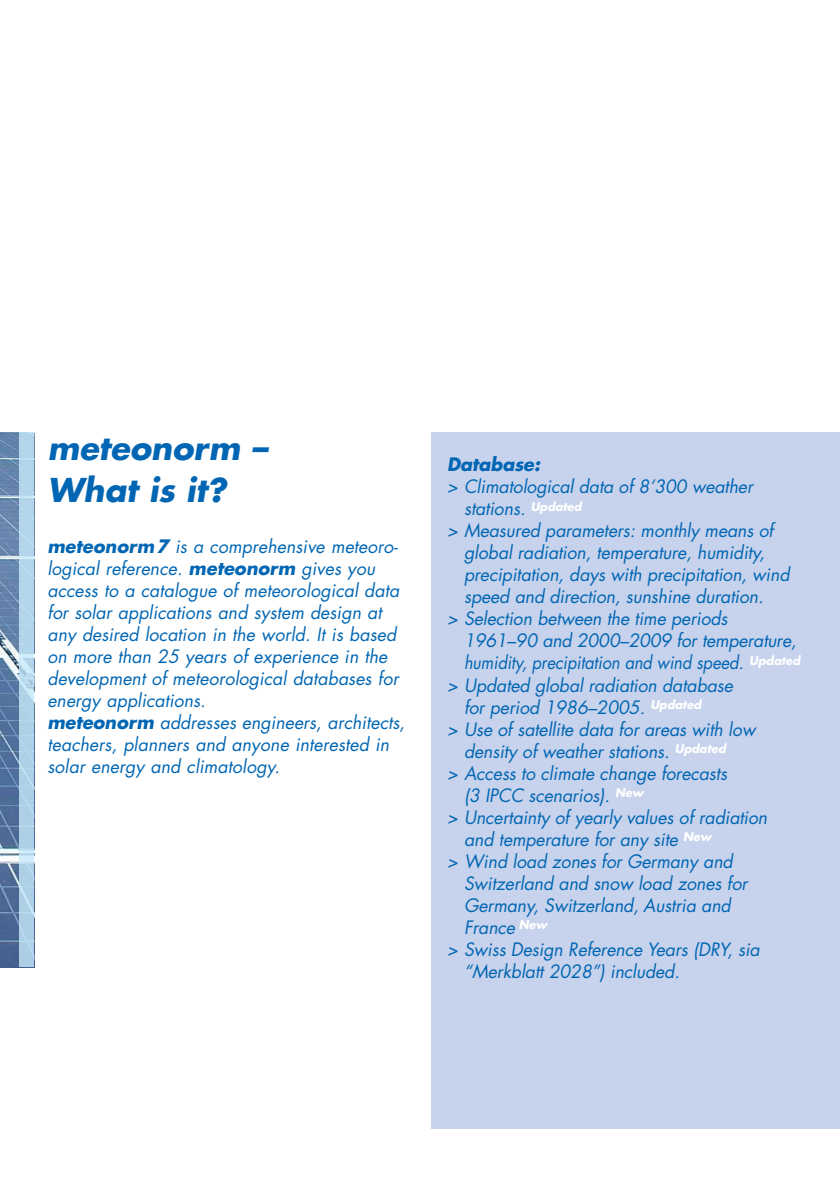
<style>
.page{position:relative;width:840px;height:1191px;background:#fff}
.page>*{position:absolute;margin:0;border:0;box-sizing:border-box;transform-origin:0 0}
.t1{font:italic 700 32px/42px "Futura";color:#0066b3}
.t2{font:italic 18px/22px "Futura";letter-spacing:-.005em;color:#0066b3}
.t3{font:italic 18px "Futura";letter-spacing:-.005em;color:#0066b3;scale:.91 1}
.t4{font:italic 700 18px "Futura";letter-spacing:-.005em;color:#0066b3}
.s1{font-weight:700}
</style>
<div class="page">
<div style="left:431px;top:432px;width:408px;height:696px;background:#c7d2ec"></div>
<img style="left:0;top:432px;width:19px;height:535px">
<svg style="left:19px;top:432px;width:15px;height:535px;background:#b3d5ea"></svg>
<h1 class="t1" style="left:47px;top:426px;width:221px">meteonorm –<br>What is it?</h1>
<p class="t2" style="left:47px;top:535px;width:359px"><span class="s1">meteonorm7</span> is a comprehensive meteoro&shy;logical reference. <span class="s1">meteonorm</span> gives you access to a catalogue of meteorological data for solar applications and system design at any desired location in the world. It is based on more than 25 years of experience in the development of meteorological databases for energy applications.<br><span class="s1">meteonorm</span> addresses engineers, architects, teachers, planners and anyone interested in solar energy and climatology.</p>
<p class="t4" style="left:447px;top:452px;width:94px">Database:</p>
<p class="t2" style="left:447px;top:475px;width:307px">&gt; Climatological data of 8’300 weather</p>
<p class="t2" style="left:464px;top:497px;width:119px">stations. <sup>Updated</sup></p>
<p class="t2" style="left:447px;top:519px;width:328px">&gt; Measured parameters: monthly means of</p>
<p class="t2" style="left:464px;top:541px;width:302px">global radiation, temperature, humidity,</p>
<p class="t2" style="left:464px;top:563px;width:327px">precipitation, days with precipitation, wind</p>
<p class="t2" style="left:464px;top:585px;width:301px">speed and direction, sunshine duration.</p>
<p class="t2" style="left:447px;top:607px;width:282px">&gt; Selection between the time periods</p>
<p class="t2" style="left:464px;top:629px;width:334px">1961–90 and 2000–2009 for temperature,</p>
<p class="t3" style="left:464px;top:650px;width:371px">humidity, precipitation and wind speed. <sup>Updated</sup></p>
<p class="t2" style="left:447px;top:673px;width:287px">&gt; Updated global radiation database</p>
<p class="t2" style="left:464px;top:695px;width:239px">for period 1986–2005. <sup>Updated</sup></p>
<p class="t2" style="left:447px;top:717px;width:310px">&gt; Use of satellite data for areas with low</p>
<p class="t2" style="left:464px;top:739px;width:263px">density of weather stations. <sup>Updated</sup></p>
<p class="t2" style="left:447px;top:761px;width:281px">&gt; Access to climate change forecasts</p>
<p class="t2" style="left:464px;top:783px;width:181px">(3 IPCC scenarios). <sup>New</sup></p>
<p class="t2" style="left:447px;top:805px;width:321px">&gt; Uncertainty of yearly values of radiation</p>
<p class="t2" style="left:464px;top:827px;width:249px">and temperature for any site <sup>New</sup></p>
<p class="t2" style="left:447px;top:849px;width:287px">&gt; Wind load zones for Germany and</p>
<p class="t2" style="left:464px;top:871px;width:285px">Switzerland and snow load zones for</p>
<p class="t2" style="left:464px;top:893px;width:268px">Germany, Switzerland, Austria and</p>
<p class="t2" style="left:464px;top:915px;width:85px">France <sup>New</sup></p>
<p class="t2" style="left:447px;top:937px;width:314px">&gt; Swiss Design Reference Years (DRY, sia</p>
<p class="t2" style="left:464px;top:959px;width:217px">“Merkblatt 2028”) included.</p>
</div>
